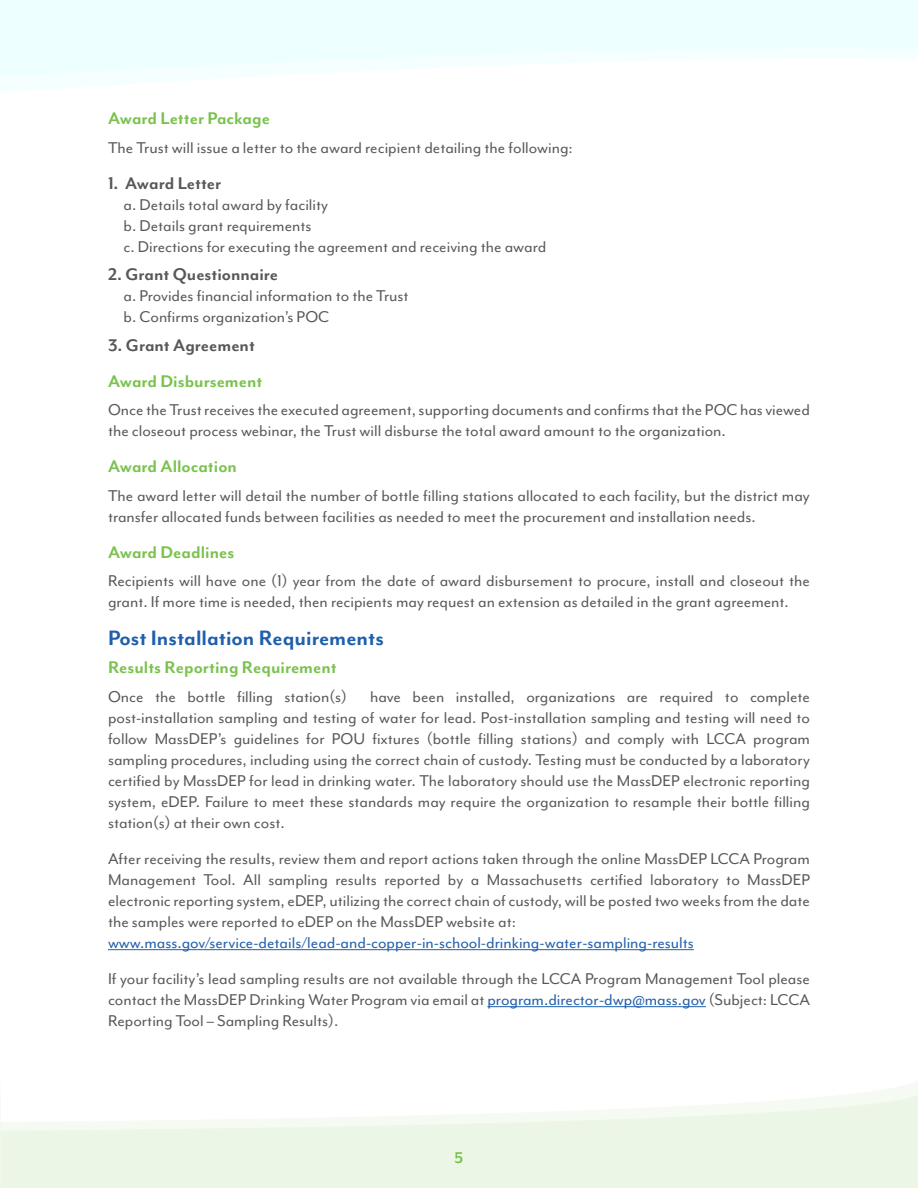
<style>
.page{position:relative;width:918px;height:1188px;background:#fff}
.page>*{position:absolute;margin:0;border:0;box-sizing:border-box;transform-origin:0 0}
.t1{font:700 24px "Mr Eaves Mod OT";color:#1f5fac}
.t2{font:700 19.5px "Mr Eaves Mod OT";color:#7bc24e}
.t3{font:700 19.5px "Mr Eaves Mod OT";color:#56585a}
.t4{font:18px/21px "Mr Eaves Mod OT";color:#56585a}
.t5{font:18px "Mr Eaves Mod OT";color:#1f5fac}
.t6{font:700 18px "Mr Eaves Mod OT";color:#7bc24e}
.s1{color:#1f5fac}
</style>
<div class="page">
<svg style="left:1px;top:0;width:917px;height:77px;fill:#edffff"></svg>
<svg style="left:0;top:0;width:1px;height:77px"></svg>
<hr style="left:108px;top:949px;width:586px;height:1px;background:#1f5fac">
<hr style="left:487px;top:1006px;width:219px;height:1px;background:#1f5fac">
<p class="t2" style="left:108px;top:108px;width:164px">Award Letter Package</p>
<p class="t4" style="left:108px;top:137px;width:466px">The Trust will issue a letter to the award recipient detailing the following:</p>
<p class="t3" style="left:108px;top:172px;width:115px">1. Award Letter</p>
<p class="t4" style="left:124px;top:194px;width:424px">a. Details total award by facility<br>b. Details grant requirements<br>c. Directions for executing the agreement and receiving the award</p>
<p class="t3" style="left:108px;top:264px;width:172px">2. Grant Questionnaire</p>
<p class="t4" style="left:124px;top:286px;width:287px">a. Provides financial information to the Trust b. Confirms organization’s POC</p>
<p class="t3" style="left:108px;top:334px;width:148px">3. Grant Agreement</p>
<p class="t2" style="left:108px;top:370px;width:156px">Award Disbursement</p>
<p class="t4" style="left:108px;top:400px;width:703px">Once the Trust receives the executed agreement, supporting documents and confirms that the POC has viewed the closeout process webinar, the Trust will disburse the total award amount to the organization.</p>
<p class="t2" style="left:108px;top:456px;width:130px">Award Allocation</p>
<p class="t4" style="left:108px;top:485px;width:703px">The award letter will detail the number of bottle filling stations allocated to each facility, but the district may transfer allocated funds between facilities as needed to meet the procurement and installation needs.</p>
<p class="t2" style="left:108px;top:542px;width:128px">Award Deadlines</p>
<p class="t4" style="left:108px;top:571px;width:704px">Recipients will have one (1) year from the date of award disbursement to procure, install and closeout the grant. If more time is needed, then recipients may request an extension as detailed in the grant agreement.</p>
<h1 class="t1" style="left:108px;top:625px;width:277px">Post Installation Requirements</h1>
<p class="t2" style="left:108px;top:657px;width:230px">Results Reporting Requirement</p>
<p class="t4" style="left:108px;top:686px;width:241px">Once the bottle filling station(s)</p>
<p class="t4" style="left:108px;top:686px;width:704px;text-align:justify;text-indent:262px">have been installed, organizations are required to complete post-installation sampling and testing of water for lead. Post-installation sampling and testing will need to follow MassDEP’s guidelines for POU fixtures (bottle filling stations) and comply with LCCA program sampling procedures, including using the correct chain of custody. Testing must be conducted by a laboratory certified by MassDEP for lead in drinking water. The laboratory should use the MassDEP electronic reporting system, eDEP. Failure to meet these standards may require the organization to resample their bottle filling station(s) at their own cost.</p>
<p class="t4" style="left:108px;top:848px;width:703px;text-align:justify">After receiving the results, review them and report actions taken through the online MassDEP LCCA Program Management Tool. All sampling results reported by a Massachusetts certified laboratory to MassDEP electronic reporting system, eDEP, utilizing the correct chain of custody, will be posted two weeks from the date the samples were reported to eDEP on the MassDEP website at:</p>
<p class="t5" style="left:108px;top:933px;width:587px">www.mass.gov/service-details/lead-and-copper-in-school-drinking-water-sampling-results</p>
<p class="t4" style="left:108px;top:968px;width:704px;text-align:justify">If your facility’s lead sampling results are not available through the LCCA Program Management Tool please contact the MassDEP Drinking Water Program via email at <span class="s1">program.director-dwp@mass.gov</span> (Subject: LCCA Reporting Tool – Sampling Results).</p>
<p class="t6" style="left:455px;top:1148px;width:10px">5</p>
</div>
